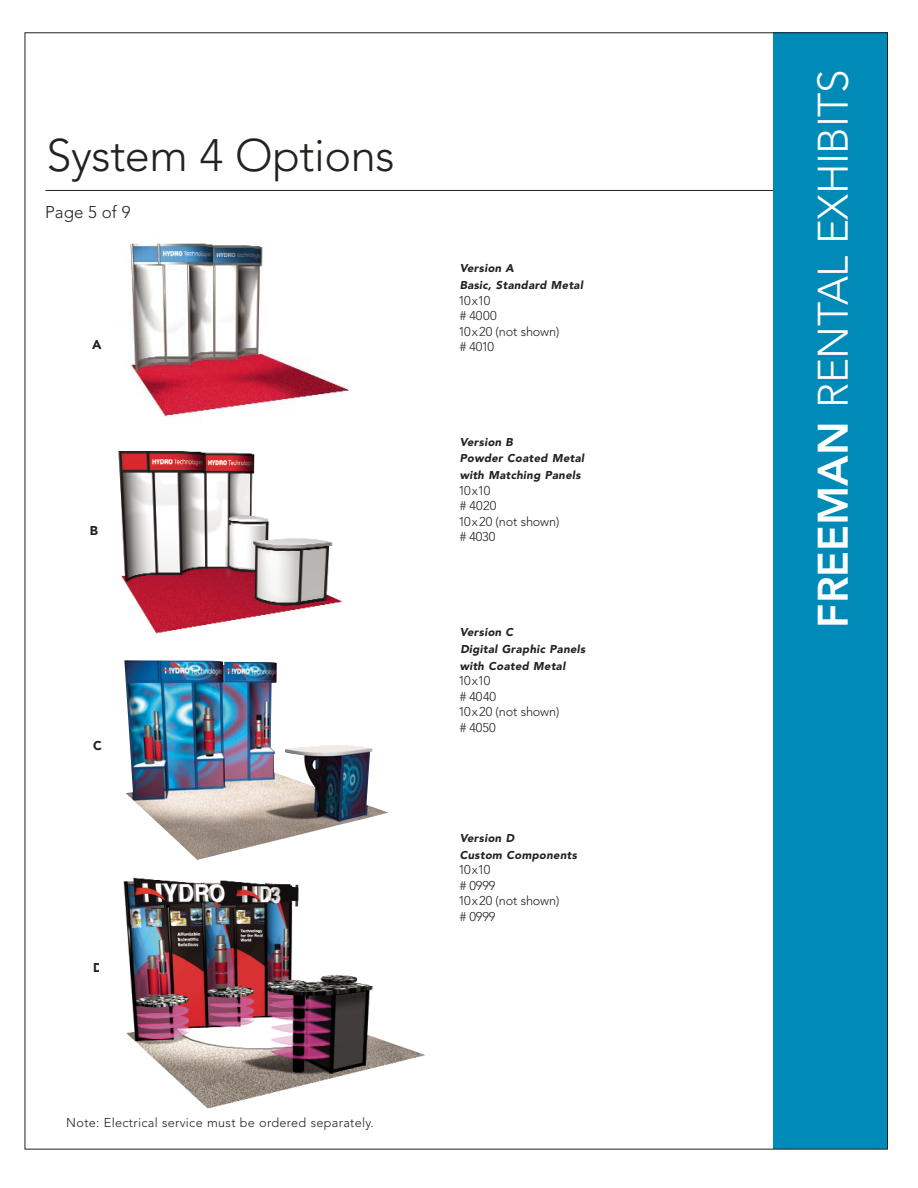
<style>
.page{position:relative;width:918px;height:1188px;background:#fff}
.page>*{position:absolute;margin:0;border:0;box-sizing:border-box;transform-origin:0 0}
.t1{font:300 45.15px "Avenir";letter-spacing:-.01em;color:#20231e}
.t2{font:300 42.3px "Avenir";letter-spacing:-.01em;color:#fff}
.t3{font:300 16.95px "Avenir";color:#20231e}
.t4{font:300 12.75px/15.5px "Avenir";letter-spacing:-.01em;color:#20231e}
.t5{font:300 12.75px "Avenir";letter-spacing:.025em;color:#20231e}
.t6{font:900 12.75px "Avenir";color:#20231e}
.t7{font:900 11.25px/17px "Avenir";letter-spacing:-.045em;color:#20231e}
.s1{font-weight:800}
</style>
<div class="page">
<hr style="left:45px;top:190px;width:744px;height:1px;background:#20231e">
<div style="left:773px;top:33px;width:115px;height:1116px;background:#008ab8"></div>
<img style="left:129px;top:243px;width:221px;height:174px">
<img style="left:124px;top:660px;width:264px;height:200px">
<img style="left:123px;top:877px;width:302px;height:232px">
<img style="left:118px;top:451px;width:225px;height:183px">
<h1 class="t1" style="left:47px;top:137px;width:350px">System 4 Options</h1>
<h3 class="t3" style="left:45px;top:205px;width:87px">Page 5 of 9</h3>
<p class="t6" style="left:92px;top:340px;width:11px">A</p>
<p class="t6" style="left:90px;top:526px;width:10px">B</p>
<p class="t6" style="left:93px;top:741px;width:10px">C</p>
<p class="t6" style="left:93px;top:962px;width:11px">D</p>
<p class="t5" style="left:66px;top:1118px;width:309px">Note: Electrical service must be ordered separately.</p>
<p class="t7" style="left:460px;top:261px;width:126px">Version A<br>Basic, Standard Metal</p>
<p class="t4" style="left:458px;top:293px;width:102px">10x10<br># 4000<br>10x20 (not shown) # 4010</p>
<p class="t7" style="left:460px;top:434px;width:127px">Version B<br>Powder Coated Metal with Matching Panels</p>
<p class="t4" style="left:458px;top:484px;width:102px">10x10<br># 4020<br>10x20 (not shown) # 4030</p>
<p class="t7" style="left:460px;top:624px;width:129px">Version C<br>Digital Graphic Panels with Coated Metal</p>
<p class="t4" style="left:458px;top:674px;width:102px">10x10<br># 4040<br>10x20 (not shown) # 4050</p>
<p class="t7" style="left:460px;top:830px;width:120px">Version D<br>Custom Components</p>
<p class="t4" style="left:458px;top:863px;width:102px">10x10<br># 0999<br>10x20 (not shown) # 0999</p>
<h2 class="t2" style="left:816px;top:628px;width:560px;rotate:-90deg"><span class="s1">FREEMAN</span> RENTAL EXHIBITS</h2>
</div>
